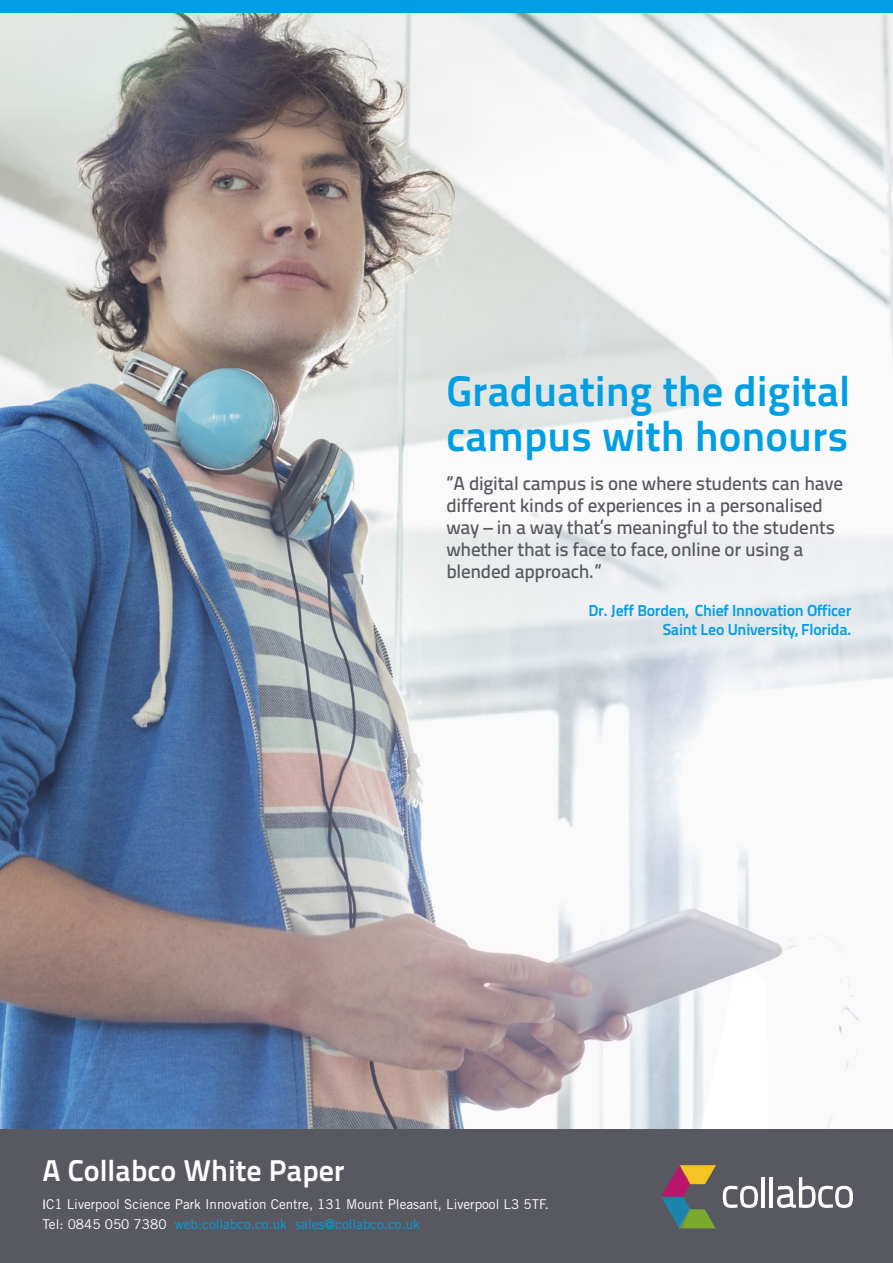
<style>
.page{position:relative;width:893px;height:1263px;background:#fff}
.page>*{position:absolute;margin:0;border:0;box-sizing:border-box;transform-origin:0 0}
.t1{font:42.75px/44.5px "Titillium Text 25 L 800 wt";color:#009fe3}
.t2{font:30px "Titillium Text 25 L 800 wt";color:#fff}
.t3{font:19.05px/21.9px "Titillium Text 25 L 600 wt";letter-spacing:-.015em;color:#585861}
.t4{font:15.9px/19px "Titillium Text 25 L 800 wt";letter-spacing:-.015em;color:#009fe3;text-align:right}
.t5{font:13.5px/20px "Trade Gothic";color:#fff}
.s1{font-family:"Titillium Text 25 L 600 wt"}
.s2{color:#009fe3}
</style>
<div class="page">
<img style="left:0;top:13px;width:893px;height:1116px">
<div style="left:0;top:1129px;width:893px;height:134px;background:#585861"></div>
<hr style="left:761px;top:1177px;width:3px;height:30px;background:#fff">
<hr style="left:770px;top:1177px;width:3px;height:30px;background:#fff">
<svg style="left:777px;top:1177px;width:76px;height:31px"></svg>
<svg style="left:723px;top:1186px;width:35px;height:22px"></svg>
<svg style="left:661px;top:1165px;width:55px;height:63px"></svg>
<div style="left:0;top:0;width:893px;height:13px;background:#009fe3"></div>
<h1 class="t1" style="left:446px;top:366px;width:405px">Graduating the digital campus with honours</h1>
<p class="t3" style="left:446px;top:472px;width:398px">“A digital campus is one where students can have different kinds of experiences in a personalised way – in a way that’s meaningful to the students whether that is face to face, online or using a blended approach.”</p>
<p class="t4" style="left:588px;top:600px;width:264px">Dr. Jeff Borden, Chief Innovation Officer<br>Saint Leo University, Florida.</p>
<h2 class="t2" style="left:43px;top:1147px;width:304px">A Collabco White Paper</h2>
<p class="t5" style="left:43px;top:1194px;width:508px"><span class="s1">I</span>C1 Liverpool Science Park Innovation Centre, 131 Mount Pleasant, Liverpool L3 5TF.<br>Tel: 0845 050 7380 <span class="s2">web:collabco.co.uk sales@collabco.co.uk</span></p>
</div>
